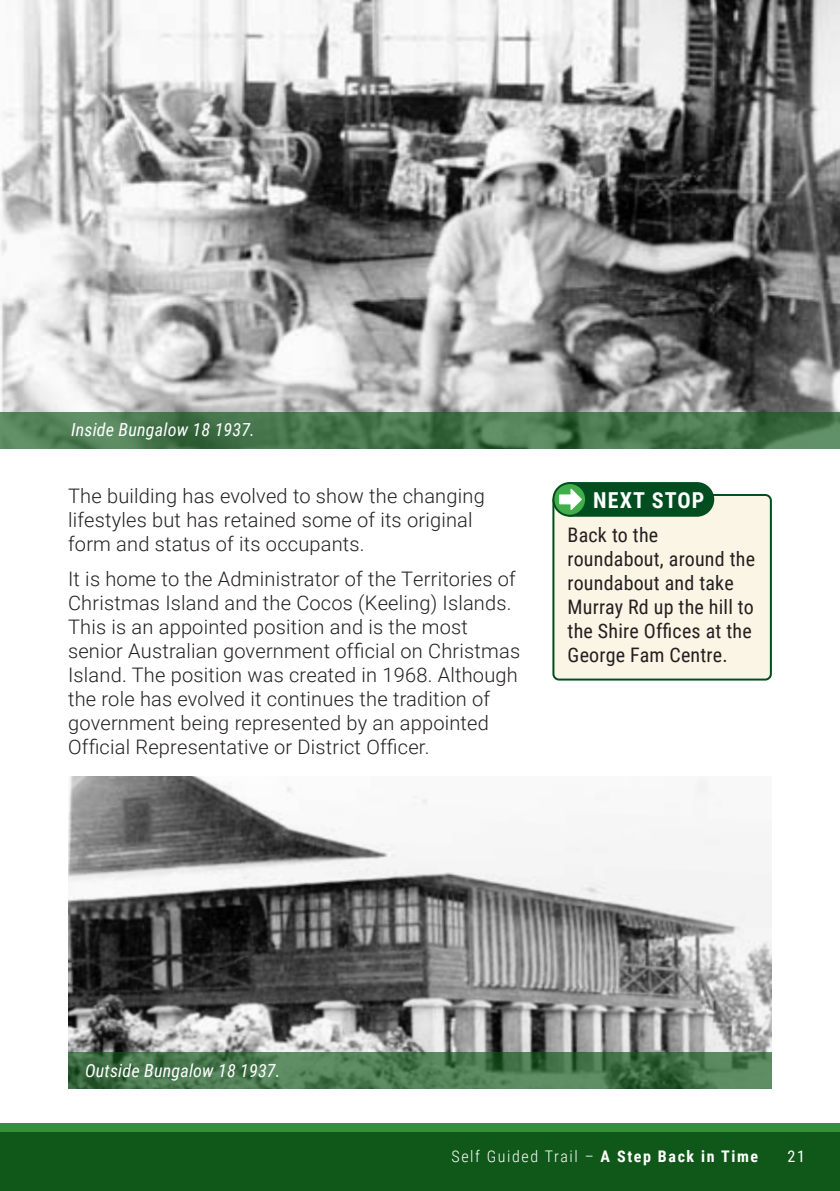
<style>
.page{position:relative;width:840px;height:1191px;background:#fff}
.page>*{position:absolute;margin:0;border:0;box-sizing:border-box;transform-origin:0 0}
.NEXT_STOP_Heading{font:700 22px "Roboto Condensed";letter-spacing:.05em;color:#fff}
.Body{font:300 20px/24px "Roboto";letter-spacing:.01em;color:#231f20}
.Next_body_text{font:20px/24px "Roboto Condensed";letter-spacing:.01em;color:#231f20}
.Captions_Rev{font:italic 18px "Roboto Condensed";letter-spacing:.01em;color:#fff}
.t1{font:300 16px "Roboto Condensed";letter-spacing:.1em;color:#fff}
.t2{font:16px "Roboto Condensed";color:#fff}
.s1{font-weight:700}
</style>
<div class="page">
<div style="left:0;top:1125px;width:839px;height:66px;background:#0f5819"></div>
<div style="left:0;top:1123px;width:839px;height:8px;background:#359137"></div>
<img style="left:0;top:0;width:839px;height:412px">
<img style="left:68px;top:777px;width:703px;height:275px">
<div style="left:553px;top:495px;width:217px;height:184px;background:#fbf5e5;border-radius:6px"></div>
<div style="left:552px;top:494px;width:219px;height:186px;border:2px solid #004e1f;border-radius:6px"></div>
<svg style="left:553px;top:483px;width:32px;height:33px"></svg>
<div style="left:552px;top:482px;width:34px;height:35px;border:2px solid #004e1f;border-radius:50%"></div>
<svg style="left:558px;top:482px;width:155px;height:35px;background:#196333"></svg>
<svg style="left:68px;top:1052px;width:703px;height:37px;background:#48774f"></svg>
<svg style="left:0;top:412px;width:839px;height:36px;background:#48774e"></svg>
<p class="Captions_Rev" style="left:71px;top:417px;width:185px">Inside Bungalow 18 1937.</p>
<p class="Body" style="left:68px;top:483px;width:418px">The building has evolved to show the changing lifestyles but has retained some of its original form and status of its occupants.</p>
<p class="Body" style="left:68px;top:566px;width:453px">It is home to the Administrator of the Territories of Christmas Island and the Cocos (Keeling) Islands.<br>This is an appointed position and is the most senior Australian government official on Christmas Island. The position was created in 1968. Although the role has evolved it continues the tradition of government being represented by an appointed Official Representative or District Officer.</p>
<p class="NEXT_STOP_Heading" style="left:593px;top:484px;width:113px">NEXT STOP</p>
<p class="Next_body_text" style="left:567px;top:522px;width:189px">Back to the roundabout, around the roundabout and take<br>Murray Rd up the hill to the Shire Offices at the<br>George Fam Centre.</p>
<p class="Captions_Rev" style="left:85px;top:1057px;width:197px">Outside Bungalow 18 1937.</p>
<p class="t1" style="left:451px;top:1144px;width:308px">Self Guided Trail – <span class="s1">A Step Back in Time</span></p>
<p class="t2" style="left:787px;top:1144px;width:19px">21</p>
</div>
